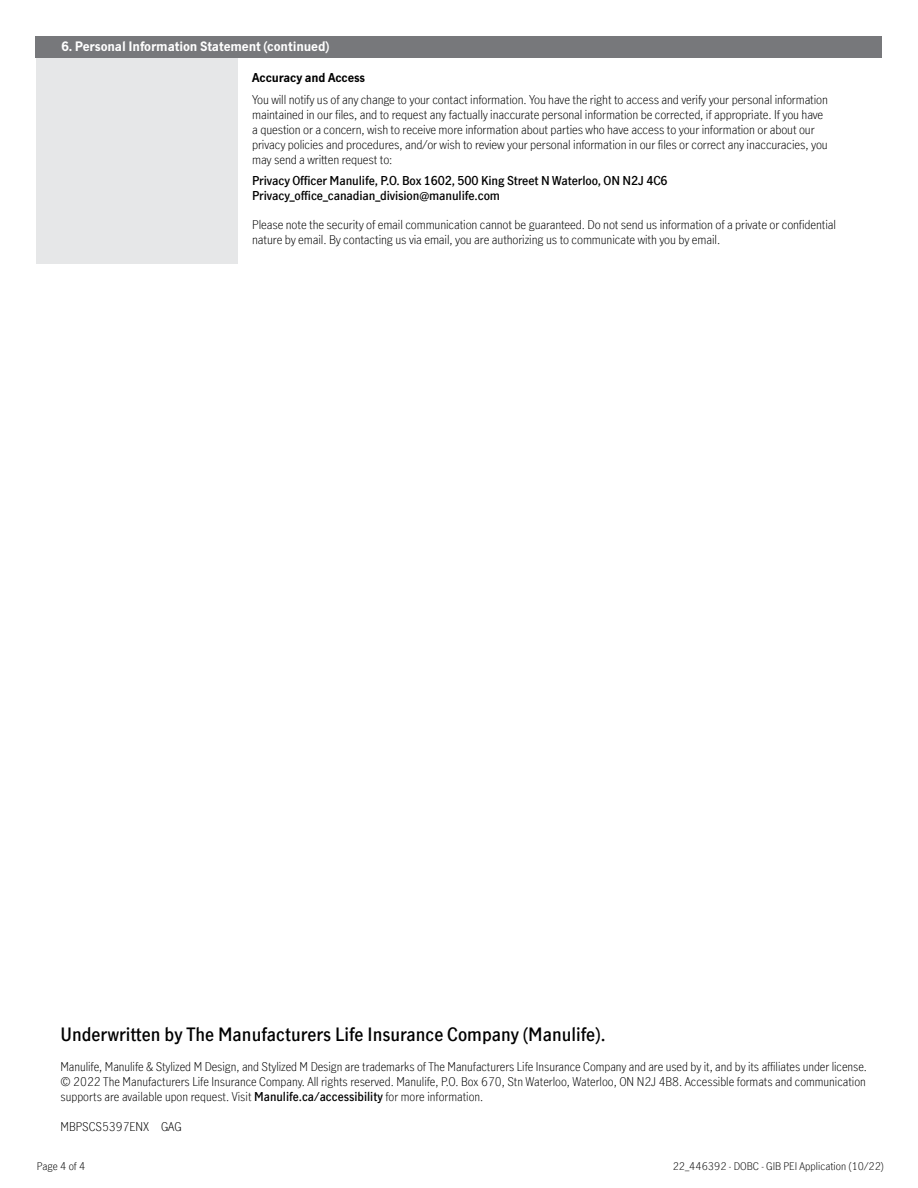
<style>
.page{position:relative;width:918px;height:1188px;background:#fff}
.page>*{position:absolute;margin:0;border:0;box-sizing:border-box;transform-origin:0 0}
.t1{font:600 18px "Manulife JH Sans Optimized";color:#000}
.t2{font:700 12.75px "Manulife JH Sans Optimized";letter-spacing:-.01em;color:#fff}
.t3{font:300 12px/15px "Manulife JH Sans Optimized";letter-spacing:-.01em;color:#000}
.t4{font:600 12px/15px "Manulife JH Sans Optimized";letter-spacing:-.01em;color:#000}
.t5{font:700 12px "Manulife JH Sans Optimized";letter-spacing:-.01em;color:#000}
.t6{font:300 10.5px "Manulife JH Sans Optimized";color:#000}
.s1{font-weight:600}
</style>
<div class="page">
<div style="left:36px;top:36px;width:202px;height:228px;background:#e6e7e8"></div>
<div style="left:35px;top:36px;width:847px;height:22px;background:#77787b"></div>
<p class="t2" style="left:61px;top:38px;width:270px">6. Personal Information Statement (continued)</p>
<p class="t5" style="left:252px;top:69px;width:114px">Accuracy and Access</p>
<p class="t3" style="left:252px;top:91px;width:577px">You will notify us of any change to your contact information. You have the right to access and verify your personal information maintained in our files, and to request any factually inaccurate personal information be corrected, if appropriate. If you have a question or a concern, wish to receive more information about parties who have access to your information or about our privacy policies and procedures, and/or wish to review your personal information in our files or correct any inaccuracies, you may send a written request to:</p>
<p class="t4" style="left:252px;top:173px;width:417px">Privacy Officer Manulife, P.O. Box 1602, 500 King Street N Waterloo, ON N2J 4C6<br>Privacy_office_canadian_division@manulife.com</p>
<p class="t3" style="left:252px;top:217px;width:585px">Please note the security of email communication cannot be guaranteed. Do not send us information of a private or confidential nature by email. By contacting us via email, you are authorizing us to communicate with you by email.</p>
<h1 class="t1" style="left:60px;top:1022px;width:547px">Underwritten by The Manufacturers Life Insurance Company (Manulife).</h1>
<p class="t3" style="left:60px;top:1059px;width:808px;text-align:justify">Manulife, Manulife &amp; Stylized M Design, and Stylized M Design are trademarks of The Manufacturers Life Insurance Company and are used by it, and by its affiliates under license. © 2022 The Manufacturers Life Insurance Company. All rights reserved. Manulife, P.O. Box 670, Stn Waterloo, Waterloo, ON N2J 4B8. Accessible formats and communication supports are available upon request. Visit <span class="s1">Manulife.ca/accessibility</span> for more information.</p>
<p class="t3" style="left:60px;top:1119px;width:122px">MBPSCS5397ENX GAG</p>
<p class="t6" style="left:37px;top:1159px;width:50px">Page 4 of 4</p>
<p class="t6" style="left:673px;top:1159px;width:213px">22_446392 - DOBC - GIB PEI Application (10/22)</p>
</div>
